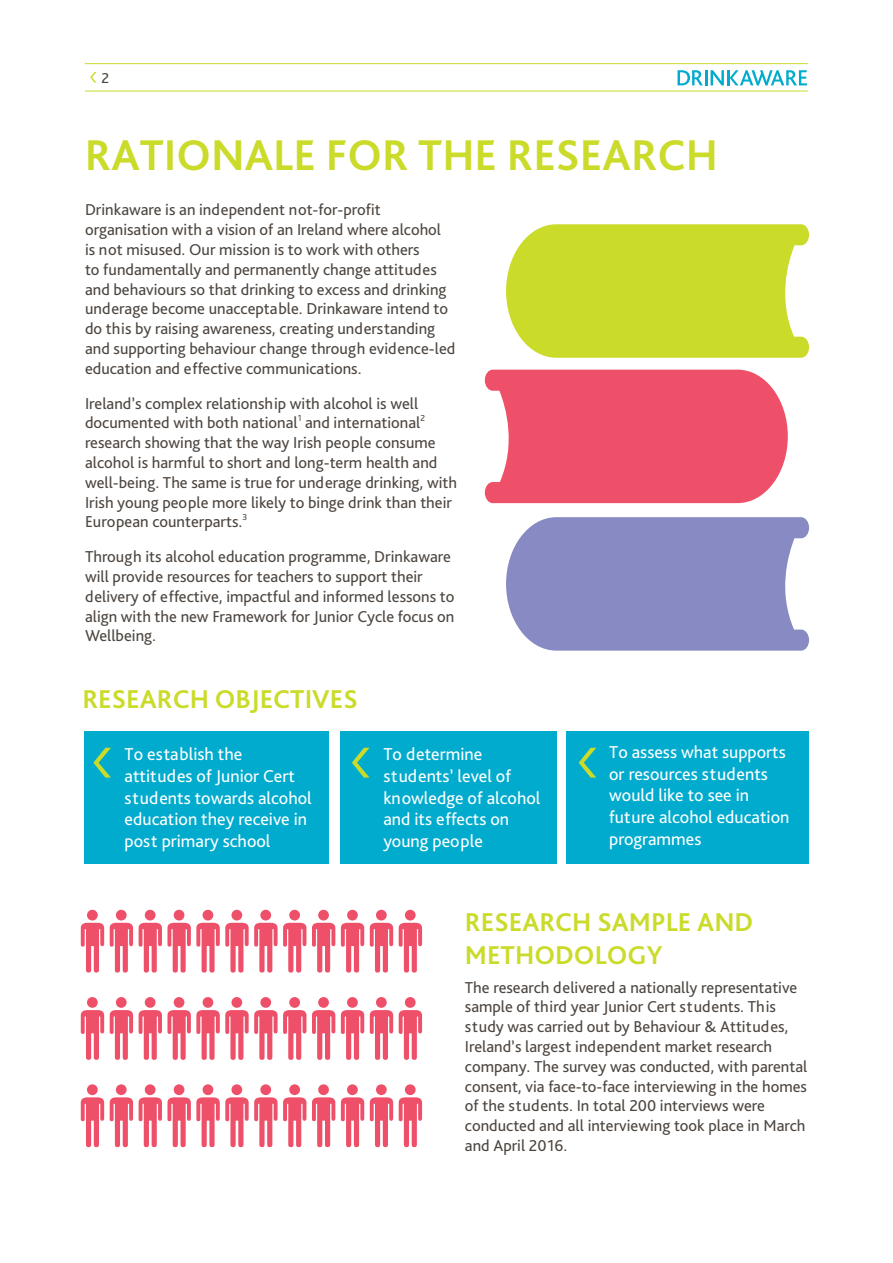
<style>
.page{position:relative;width:893px;height:1263px;background:#fff}
.page>*{position:absolute;margin:0;border:0;box-sizing:border-box;transform-origin:0 0}
.t1{font:700 45px "Bliss Pro";color:#cadb2a}
.t2{font:700 27px/32.4px "Bliss Pro";color:#cadb2a}
.t3{font:18px/21.6px "Bliss Pro";color:#fff}
.t4{font:16.5px/19.8px "Bliss Pro";color:#4d453f}
.t5{font:15px "Bliss Pro";color:#4d453f}
.t6{font:9.15px "Bliss Pro";color:#4d453f}
</style>
<div class="page">
<div style="left:567px;top:731px;width:242px;height:133px;background:#00abcd"></div>
<div style="left:340px;top:731px;width:217px;height:133px;background:#00abcd"></div>
<div style="left:84px;top:731px;width:244px;height:133px;background:#00abcd"></div>
<svg style="left:90px;top:72px;width:6px;height:11px"></svg>
<hr style="left:85px;top:91px;width:723px;height:1px;background:#cadb2a">
<hr style="left:85px;top:63px;width:723px;height:1px;background:#cadb2a">
<svg style="left:312px;top:910px;width:23px;height:62px"></svg>
<svg style="left:341px;top:910px;width:23px;height:62px"></svg>
<svg style="left:370px;top:910px;width:23px;height:62px"></svg>
<svg style="left:81px;top:910px;width:23px;height:62px"></svg>
<svg style="left:110px;top:910px;width:23px;height:62px"></svg>
<svg style="left:139px;top:910px;width:167px;height:62px"></svg>
<svg style="left:312px;top:997px;width:23px;height:63px"></svg>
<svg style="left:341px;top:997px;width:23px;height:63px"></svg>
<svg style="left:370px;top:997px;width:23px;height:63px"></svg>
<svg style="left:81px;top:997px;width:23px;height:63px"></svg>
<svg style="left:110px;top:997px;width:23px;height:63px"></svg>
<svg style="left:139px;top:997px;width:167px;height:63px"></svg>
<svg style="left:81px;top:1084px;width:23px;height:63px"></svg>
<svg style="left:110px;top:1084px;width:23px;height:63px"></svg>
<svg style="left:139px;top:1084px;width:167px;height:63px"></svg>
<svg style="left:312px;top:1084px;width:23px;height:63px"></svg>
<svg style="left:341px;top:1084px;width:23px;height:63px"></svg>
<svg style="left:370px;top:1084px;width:23px;height:63px"></svg>
<svg style="left:399px;top:910px;width:23px;height:62px"></svg>
<svg style="left:399px;top:997px;width:23px;height:63px"></svg>
<svg style="left:399px;top:1084px;width:23px;height:63px"></svg>
<svg style="left:506px;top:517px;width:303px;height:134px;background:#9194c8"></svg>
<svg style="left:506px;top:224px;width:303px;height:134px;background:#cede3c"></svg>
<svg style="left:485px;top:370px;width:303px;height:133px;background:#f05e75"></svg>
<svg style="left:93px;top:748px;width:18px;height:29px"></svg>
<svg style="left:352px;top:748px;width:18px;height:29px"></svg>
<svg style="left:579px;top:748px;width:17px;height:29px"></svg>
<hr style="left:727px;top:70px;width:3px;height:15px;background:#00abcd">
<svg style="left:677px;top:70px;width:47px;height:15px"></svg>
<svg style="left:730px;top:70px;width:77px;height:16px"></svg>
<p class="t5" style="left:101px;top:68px;width:9px">2</p>
<h1 class="t1" style="left:85px;top:127px;width:635px">RATIONALE FOR THE RESEARCH</h1>
<p class="t4" style="left:85px;top:200px;width:372px">Drinkaware is an independent not-for-profit organisation with a vision of an Ireland where alcohol is not misused. Our mission is to work with others<br>to fundamentally and permanently change attitudes and behaviours so that drinking to excess and drinking underage become unacceptable. Drinkaware intend to do this by raising awareness, creating understanding and supporting behaviour change through evidence-led education and effective communications.</p>
<p class="t4" style="left:85px;top:393px;width:335px">Ireland’s complex relationship with alcohol is well documented with both national</p>
<p class="t6" style="left:298px;top:412px;width:5px">1</p>
<p class="t4" style="left:305px;top:413px;width:117px">and international</p>
<p class="t6" style="left:420px;top:412px;width:6px">2</p>
<p class="t4" style="left:85px;top:432px;width:374px">research showing that the way Irish people consume alcohol is harmful to short and long-term health and well-being. The same is true for underage drinking, with Irish young people more likely to binge drink than their European counterparts.</p>
<p class="t6" style="left:242px;top:511px;width:6px">3</p>
<p class="t4" style="left:85px;top:546px;width:371px">Through its alcohol education programme, Drinkaware will provide resources for teachers to support their delivery of effective, impactful and informed lessons to align with the new Framework for Junior Cycle focus on Wellbeing.</p>
<h2 class="t2" style="left:82px;top:682px;width:277px">RESEARCH OBJECTIVES</h2>
<p class="t3" style="left:125px;top:743px;width:189px">To establish the attitudes of Junior Cert students towards alcohol education they receive in post primary school</p>
<p class="t3" style="left:383px;top:743px;width:159px">To determine students’ level of knowledge of alcohol and its effects on young people</p>
<p class="t3" style="left:609px;top:741px;width:182px">To assess what supports or resources students would like to see in future alcohol education programmes</p>
<h2 class="t2" style="left:465px;top:906px;width:290px">RESEARCH SAMPLE AND<br>METHODOLOGY</h2>
<p class="t4" style="left:465px;top:977px;width:344px">The research delivered a nationally representative sample of third year Junior Cert students. This study was carried out by Behaviour &amp; Attitudes, Ireland’s largest independent market research company. The survey was conducted, with parental consent, via face-to-face interviewing in the homes of the students. In total 200 interviews were conducted and all interviewing took place in March and April 2016.</p>
</div>
